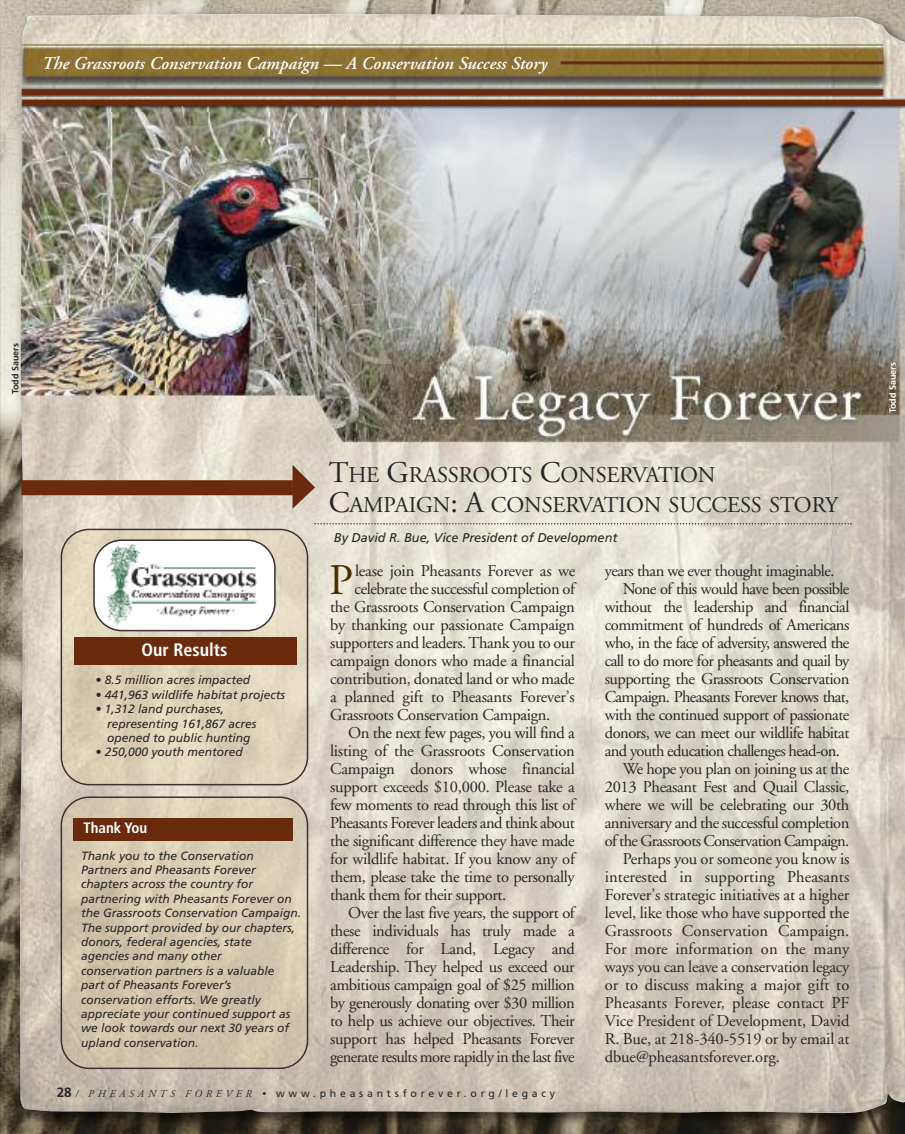
<style>
.page{position:relative;width:905px;height:1134px;background:#fff}
.page>*{position:absolute;margin:0;border:0;box-sizing:border-box;transform-origin:0 0}
.t1{font:43.65px "Adobe Garamond";color:#4c2f00}
.t2{font:22.5px/30px "Adobe Garamond";letter-spacing:-.01em;color:#272627}
.t3{font:italic 600 18px "Adobe Garamond";color:#fff}
.t4{font:700 condensed 18px "Frutiger LT Std";color:#fff}
.t5{font:16.5px "Adobe Garamond";letter-spacing:-.02em;color:#272627}
.t6{font:16.5px "Adobe Garamond";letter-spacing:-.04em;color:#272627}
.t7{font:16.5px "Adobe Garamond";letter-spacing:.005em;color:#272627}
.t8{font:700 condensed 15px "Frutiger LT Std";color:#fff}
.t9{font:italic 12.75px "Frutiger LT Std";color:#272627}
.t10{font:italic 12px/14.4px "Frutiger LT Std";color:#272627}
.t11{font:10.5px "Frutiger";letter-spacing:.36em;color:#272627}
.t12{font:700 9px "Frutiger LT Std";color:#272627}
.t13{font:700 9px "Frutiger LT Std";color:#fff}
.s1{font-size:30px}
.s2{font-family:"Frutiger LT Std";font-weight:700;font-size:13.5px}
.s3{font-family:"Adobe Garamond";font-style:italic}
</style>
<div class="page">
<img style="left:0;top:0;width:904px;height:1134px">
<img style="left:20px;top:13px;width:884px;height:1100px">
<hr style="left:23px;top:44px;width:860px;height:2px;background:#888e5d">
<img style="left:18px;top:85px;width:871px;height:11px">
<div style="left:22px;top:89px;width:860px;height:6px;background:#6a2a0d"></div>
<img style="left:22px;top:96px;width:882px;height:16px">
<svg style="left:18px;top:96px;width:4px;height:16px"></svg>
<div style="left:22px;top:100px;width:882px;height:6px;background:#6a2a0d"></div>
<hr style="left:560px;top:61px;width:323px;height:3px;background:#6a2a0d">
<div style="left:21px;top:480px;width:272px;height:15px;background:#6a2a0d"></div>
<svg style="left:292px;top:465px;width:23px;height:44px"></svg>
<svg style="left:314px;top:523px;width:537px;height:2px"></svg>
<svg style="left:61px;top:529px;width:247px;height:256px;background:#d9ceb6"></svg>
<svg style="left:61px;top:796px;width:247px;height:273px;background:#cfc3ab"></svg>
<div style="left:74px;top:637px;width:222px;height:28px;background:#6a2a0d"></div>
<svg style="left:93px;top:539px;width:183px;height:92px"></svg>
<div style="left:73px;top:818px;width:219px;height:22px;background:#6a2a0d"></div>
<p class="t3" style="left:42px;top:56px;width:507px">The Grassroots Conservation Campaign — A Conservation Success Story</p>
<p class="t12" style="left:12px;top:394px;width:53px;rotate:-90deg">Todd Sauers</p>
<p class="t4" style="left:141px;top:643px;width:88px">Our Results</p>
<p class="t10" style="left:95px;top:674px;width:156px">• 8.5 million acres impacted</p>
<p class="t10" style="left:95px;top:688px;width:191px">• 441,963 wildlife habitat projects</p>
<p class="t10" style="left:107px;top:703px;width:151px;text-indent:-11px">• 1,312 land purchases, representing 161,867 acres opened to public hunting</p>
<p class="t10" style="left:95px;top:746px;width:149px">• 250,000 youth mentored</p>
<p class="t8" style="left:83px;top:822px;width:65px">Thank You</p>
<p class="t10" style="left:81px;top:849px;width:222px">Thank you to the Conservation<br>Partners and Pheasants Forever chapters across the country for partnering with Pheasants Forever on the Grassroots Conservation Campaign.<br>The support provided by our chapters, donors, federal agencies, state agencies and many other<br>conservation partners is a valuable<br>part of Pheasants Forever’s conservation efforts. We greatly appreciate your continued support as we look towards our next 30 years of upland conservation.</p>
<h2 class="t2" style="left:328px;top:462px;width:510px"><span class="s1">T</span>HE <span class="s1">G</span>RASSROOTS <span class="s1">C</span>ONSERVATION<br><span class="s1">C</span>AMPAIGN<span class="s1">: A</span> CONSERVATION SUCCESS STORY</h2>
<p class="t9" style="left:334px;top:532px;width:285px">By David R. Bue, Vice President of Development</p>
<h1 class="t1" style="left:329px;top:563px;width:25px">P</h1>
<p class="t5" style="left:355px;top:564px;width:222px">lease join Pheasants Forever as we</p>
<p class="t5" style="left:354px;top:582px;width:222px">celebrate the successful completion of</p>
<p class="t5" style="left:330px;top:600px;width:246px">the Grassroots Conservation Campaign</p>
<p class="t5" style="left:330px;top:618px;width:246px">by thanking our passionate Campaign</p>
<p class="t5" style="left:330px;top:636px;width:246px">supporters and leaders.Thank you to our</p>
<p class="t5" style="left:330px;top:654px;width:246px">campaign donors who made a financial</p>
<p class="t5" style="left:330px;top:672px;width:246px">contribution, donated land or who made</p>
<p class="t5" style="left:330px;top:690px;width:246px">a planned gift to Pheasants Forever’s</p>
<p class="t5" style="left:330px;top:708px;width:222px">Grassroots Conservation Campaign.</p>
<p class="t5" style="left:348px;top:726px;width:228px">On the next few pages, you will find a</p>
<p class="t5" style="left:330px;top:744px;width:246px">listing of the Grassroots Conservation</p>
<p class="t5" style="left:330px;top:762px;width:246px">Campaign donors whose financial</p>
<p class="t5" style="left:330px;top:780px;width:246px">support exceeds $10,000. Please take a</p>
<p class="t5" style="left:330px;top:798px;width:246px">few moments to read through this list of</p>
<p class="t5" style="left:330px;top:816px;width:246px">Pheasants Forever leaders and think about</p>
<p class="t5" style="left:330px;top:834px;width:246px">the significant difference they have made</p>
<p class="t5" style="left:330px;top:852px;width:246px">for wildlife habitat. If you know any of</p>
<p class="t5" style="left:330px;top:870px;width:246px">them, please take the time to personally</p>
<p class="t5" style="left:330px;top:888px;width:178px">thank them for their support.</p>
<p class="t5" style="left:348px;top:906px;width:228px">Over the last five years, the support of</p>
<p class="t5" style="left:330px;top:924px;width:246px">these individuals has truly made a</p>
<p class="t5" style="left:330px;top:942px;width:246px">difference for Land, Legacy and</p>
<p class="t5" style="left:330px;top:960px;width:246px">Leadership. They helped us exceed our</p>
<p class="t5" style="left:330px;top:978px;width:246px">ambitious campaign goal of $25 million</p>
<p class="t5" style="left:330px;top:996px;width:246px">by generously donating over $30 million</p>
<p class="t5" style="left:330px;top:1014px;width:246px">to help us achieve our objectives. Their</p>
<p class="t5" style="left:330px;top:1032px;width:246px">support has helped Pheasants Forever</p>
<p class="t6" style="left:330px;top:1050px;width:246px">generate results more rapidly in the last five</p>
<p class="t5" style="left:604px;top:564px;width:231px">years than we ever thought imaginable.</p>
<p class="t6" style="left:623px;top:582px;width:228px">None of this would have been possible</p>
<p class="t5" style="left:604px;top:600px;width:246px">without the leadership and financial</p>
<p class="t5" style="left:604px;top:618px;width:246px">commitment of hundreds of Americans</p>
<p class="t6" style="left:604px;top:636px;width:246px">who, in the face of adversity, answered the</p>
<p class="t6" style="left:604px;top:654px;width:246px">call to do more for pheasants and quail by</p>
<p class="t5" style="left:604px;top:672px;width:246px">supporting the Grassroots Conservation</p>
<p class="t6" style="left:604px;top:690px;width:246px">Campaign. Pheasants Forever knows that,</p>
<p class="t5" style="left:604px;top:708px;width:246px">with the continued support of passionate</p>
<p class="t5" style="left:604px;top:726px;width:246px">donors, we can meet our wildlife habitat</p>
<p class="t6" style="left:604px;top:744px;width:237px">and youth education challenges head-on.</p>
<p class="t5" style="left:623px;top:762px;width:228px">We hope you plan on joining us at the</p>
<p class="t5" style="left:604px;top:780px;width:246px">2013 Pheasant Fest and Quail Classic,</p>
<p class="t5" style="left:604px;top:798px;width:246px">where we will be celebrating our 30th</p>
<p class="t5" style="left:604px;top:816px;width:246px">anniversary and the successful completion</p>
<p class="t6" style="left:604px;top:834px;width:246px">of the Grassroots Conservation Campaign.</p>
<p class="t5" style="left:623px;top:852px;width:228px">Perhaps you or someone you know is</p>
<p class="t7" style="left:604px;top:870px;width:246px">interested in supporting Pheasants</p>
<p class="t5" style="left:604px;top:888px;width:246px">Forever’s strategic initiatives at a higher</p>
<p class="t5" style="left:604px;top:906px;width:246px">level, like those who have supported the</p>
<p class="t7" style="left:604px;top:924px;width:246px">Grassroots Conservation Campaign.</p>
<p class="t7" style="left:604px;top:942px;width:246px">For more information on the many</p>
<p class="t5" style="left:604px;top:960px;width:246px">ways you can leave a conservation legacy</p>
<p class="t7" style="left:604px;top:978px;width:246px">or to discuss making a major gift to</p>
<p class="t7" style="left:604px;top:996px;width:246px">Pheasants Forever, please contact PF</p>
<p class="t5" style="left:604px;top:1014px;width:246px">Vice President of Development, David</p>
<p class="t5" style="left:604px;top:1032px;width:246px">R. Bue, at 218-340-5519 or by email at</p>
<p class="t5" style="left:604px;top:1050px;width:176px">dbue@pheasantsforever.org.</p>
<p class="t11" style="left:57px;top:1090px;width:500px"><span class="s2">28</span><span class="s3">/ PHEASANTS FOREVER •</span> www.pheasantsforever.org/legacy</p>
<p class="t13" style="left:889px;top:413px;width:53px;rotate:-90deg">Todd Sauers</p>
</div>
